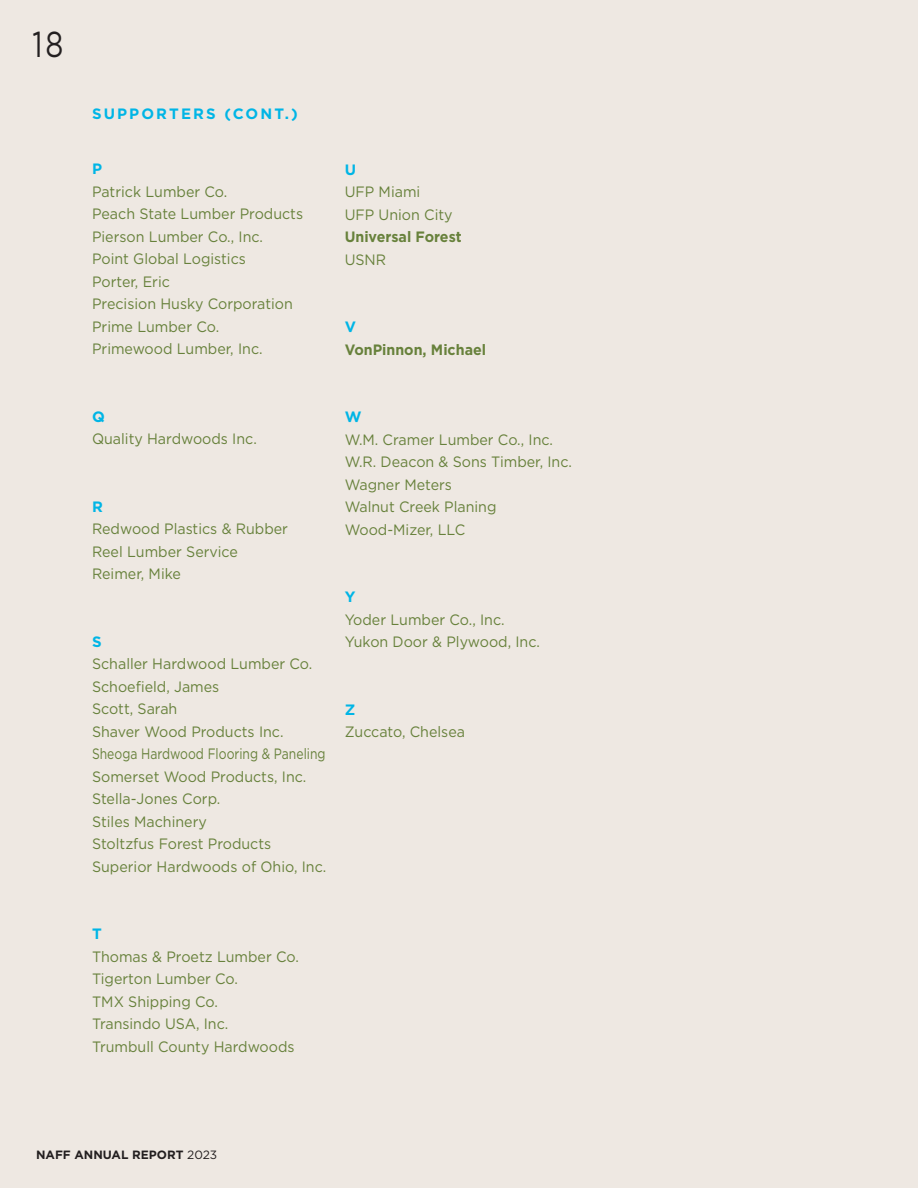
<style>
.page{position:relative;width:918px;height:1188px;background:#eee8e2}
.page>*{position:absolute;margin:0;border:0;box-sizing:border-box;transform-origin:0 0}
.t1{font:36px "Gotham";color:#231f20;scale:.79 1}
.t2{font:15px "Gotham";color:#67813b;scale:.95 1}
.t3{font:700 15px "Gotham";color:#67813b;scale:.95 1}
.t4{font:15px "Gotham";color:#67813b;scale:.81 1}
.t5{font:700 15px "Gotham";letter-spacing:.14em;color:#00b5e6}
.t6{font:700 12px "Gotham";color:#231f20}
.s1{font-weight:400}
</style>
<div class="page">
<p class="t1" style="left:32px;top:24px;width:41px">18</p>
<p class="t5" style="left:92px;top:105px;width:207px">SUPPORTERS (CONT.)</p>
<p class="t5" style="left:92px;top:160px;width:12px">P</p>
<p class="t2" style="left:92px;top:183px;width:144px">Patrick Lumber Co.</p>
<p class="t2" style="left:92px;top:206px;width:224px">Peach State Lumber Products</p>
<p class="t2" style="left:92px;top:228px;width:182px">Pierson Lumber Co., Inc.</p>
<p class="t2" style="left:92px;top:251px;width:163px">Point Global Logistics</p>
<p class="t2" style="left:92px;top:273px;width:83px">Porter, Eric</p>
<p class="t2" style="left:92px;top:296px;width:213px">Precision Husky Corporation</p>
<p class="t2" style="left:92px;top:318px;width:135px">Prime Lumber Co.</p>
<p class="t2" style="left:92px;top:341px;width:181px">Primewood Lumber, Inc.</p>
<p class="t5" style="left:345px;top:161px;width:13px">U</p>
<p class="t2" style="left:345px;top:183px;width:81px">UFP Miami</p>
<p class="t2" style="left:345px;top:206px;width:115px">UFP Union City</p>
<p class="t3" style="left:345px;top:228px;width:125px">Universal Forest</p>
<p class="t2" style="left:345px;top:251px;width:45px">USNR</p>
<p class="t5" style="left:345px;top:318px;width:13px">V</p>
<p class="t3" style="left:345px;top:341px;width:150px">VonPinnon, Michael</p>
<p class="t5" style="left:92px;top:408px;width:14px">Q</p>
<p class="t2" style="left:92px;top:431px;width:175px">Quality Hardwoods Inc.</p>
<p class="t5" style="left:92px;top:498px;width:12px">R</p>
<p class="t2" style="left:92px;top:521px;width:208px">Redwood Plastics &amp; Rubber</p>
<p class="t2" style="left:92px;top:543px;width:155px">Reel Lumber Service</p>
<p class="t2" style="left:92px;top:566px;width:95px">Reimer, Mike</p>
<p class="t5" style="left:92px;top:633px;width:11px">S</p>
<p class="t2" style="left:92px;top:656px;width:233px">Schaller Hardwood Lumber Co.</p>
<p class="t2" style="left:92px;top:678px;width:135px">Schoefield, James</p>
<p class="t2" style="left:92px;top:701px;width:91px">Scott, Sarah</p>
<p class="t2" style="left:92px;top:723px;width:203px">Shaver Wood Products Inc.</p>
<p class="t4" style="left:92px;top:746px;width:290px">Sheoga Hardwood Flooring &amp; Paneling</p>
<p class="t2" style="left:92px;top:768px;width:227px">Somerset Wood Products, Inc.</p>
<p class="t2" style="left:92px;top:791px;width:137px">Stella-Jones Corp.</p>
<p class="t2" style="left:92px;top:813px;width:122px">Stiles Machinery</p>
<p class="t2" style="left:92px;top:836px;width:190px">Stoltzfus Forest Products</p>
<p class="t2" style="left:92px;top:858px;width:248px">Superior Hardwoods of Ohio, Inc.</p>
<p class="t5" style="left:345px;top:408px;width:18px">W</p>
<p class="t2" style="left:345px;top:431px;width:221px">W.M. Cramer Lumber Co., Inc.</p>
<p class="t2" style="left:345px;top:453px;width:241px">W.R. Deacon &amp; Sons Timber, Inc.</p>
<p class="t2" style="left:345px;top:476px;width:115px">Wagner Meters</p>
<p class="t2" style="left:345px;top:498px;width:161px">Walnut Creek Planing</p>
<p class="t2" style="left:345px;top:521px;width:128px">Wood-Mizer, LLC</p>
<p class="t5" style="left:345px;top:588px;width:12px">Y</p>
<p class="t2" style="left:345px;top:611px;width:170px">Yoder Lumber Co., Inc.</p>
<p class="t2" style="left:345px;top:633px;width:207px">Yukon Door &amp; Plywood, Inc.</p>
<p class="t5" style="left:345px;top:701px;width:12px">Z</p>
<p class="t2" style="left:345px;top:723px;width:128px">Zuccato, Chelsea</p>
<p class="t5" style="left:92px;top:925px;width:11px">T</p>
<p class="t2" style="left:92px;top:948px;width:219px">Thomas &amp; Proetz Lumber Co.</p>
<p class="t2" style="left:92px;top:971px;width:155px">Tigerton Lumber Co.</p>
<p class="t2" style="left:92px;top:993px;width:134px">TMX Shipping Co.</p>
<p class="t2" style="left:92px;top:1016px;width:145px">Transindo USA, Inc.</p>
<p class="t2" style="left:92px;top:1038px;width:215px">Trumbull County Hardwoods</p>
<p class="t6" style="left:36px;top:1148px;width:183px">NAFF ANNUAL REPORT <span class="s1">2023</span></p>
</div>
